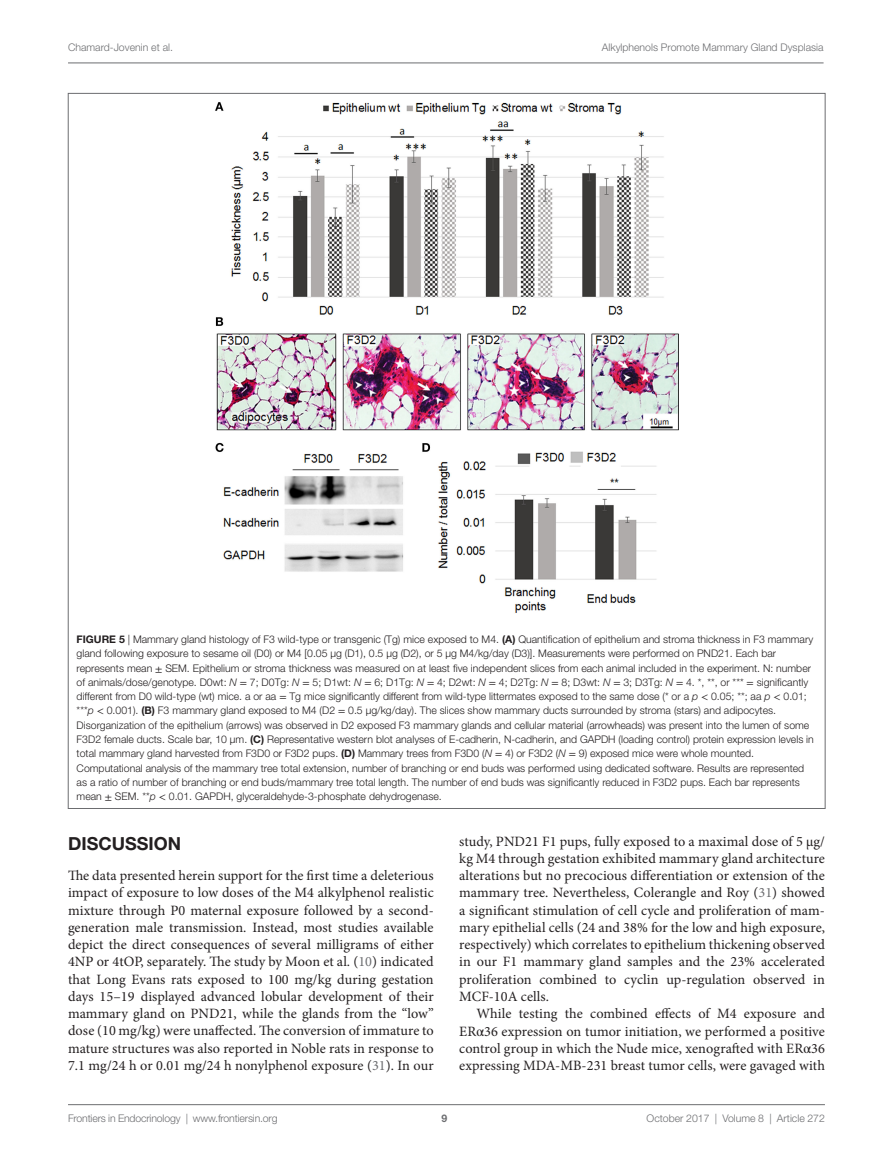
<style>
.page{position:relative;width:893px;height:1170px;background:#fff}
.page>*{position:absolute;margin:0;border:0;box-sizing:border-box;transform-origin:0 0}
.t1{font:700 18px "Helvetica Neue LT Std";color:#231f20}
.t2{font:14.25px/17.2px "Minion Pro";letter-spacing:.005em;color:#231f20;text-align:justify}
.t3{font:300 10.5px/14.2px "Helvetica Neue LT Std";color:#231f20}
.t4{font:300 10.5px "Helvetica Neue LT Std";color:#6c6d70}
.t5{font:700 10.5px "Helvetica Neue LT Std";color:#6c6d70}
.s1{font-weight:700}
.s2{font-family:"STIX General";font-weight:400}
.s3{font-style:italic}
.s4{color:#6c6d70}
.s5{font-family:"STIX General"}
</style>
<div class="page">
<img style="left:215px;top:102px;width:464px;height:511px">
<hr style="left:68px;top:1104px;width:757px;height:1px;background:#6c6d70">
<hr style="left:68px;top:63px;width:755px;height:1px;background:#6c6d70">
<p class="t4" style="left:68px;top:41px;width:107px">Chamard-Jovenin et al.</p>
<p class="t4" style="left:602px;top:41px;width:223px">Alkylphenols Promote Mammary Gland Dysplasia</p>
<p class="t3" style="left:77px;top:632px;width:739px"><span class="s1">FIG URE 5</span> | Mammary gland histology of F3 wild-type or transgenic (Tg) mice exposed to M4. <span class="s1">(A)</span> Quantification of epithelium and stroma thickness in F3 mammary gland following exposure to sesame oil (D0) or M4 [0.05 µg (D1), 0.5 µg (D2), or 5 µg M4/kg/day (D3)]. Measurements were performed on PND21. Each bar represents mean <span class="s2">±</span> SEM. Epithelium or stroma thickness was measured on at least five independent slices from each animal included in the experiment. N: number of animals/dose/genotype. D0wt: <span class="s3">N</span> <span class="s2">=</span> 7; D0Tg: <span class="s3">N</span> <span class="s2">=</span> 5; D1wt: <span class="s3">N</span> <span class="s2">=</span> 6; D1Tg: <span class="s3">N</span> <span class="s2">=</span> 4; D2wt: <span class="s3">N</span> <span class="s2">=</span> 4; D2Tg: <span class="s3">N</span> <span class="s2">=</span> 8; D3wt: <span class="s3">N</span> <span class="s2">=</span> 3; D3Tg: <span class="s3">N</span> <span class="s2">=</span> 4. *, **, or *** <span class="s2">=</span> significantly different from D0 wild-type (wt) mice. a or aa <span class="s2">=</span> Tg mice significantly different from wild-type littermates exposed to the same dose (* or a <span class="s3">p</span> <span class="s2">&lt;</span> 0.05; **; aa <span class="s3">p</span> <span class="s2">&lt;</span> 0.01; ***<span class="s3">p</span> <span class="s2">&lt;</span> 0.001). <span class="s1">(B)</span> F3 mammary gland exposed to M4 (D2 <span class="s2">=</span> 0.5 µg/kg/day). The slices show mammary ducts surrounded by stroma (stars) and adipocytes.<br>Disorganization of the epithelium (arrows) was observed in D2 exposed F3 mammary glands and cellular material (arrowheads) was present into the lumen of some F3D2 female ducts. Scale bar, 10 µm. <span class="s1">(C)</span> Representative western blot analyses of E-cadherin, N-cadherin, and GAPDH (loading control) protein expression levels in total mammary gland harvested from F3D0 or F3D2 pups. <span class="s1">(D)</span> Mammary trees from F3D0 (<span class="s3">N</span> <span class="s2">=</span> 4) or F3D2 (<span class="s3">N</span> <span class="s2">=</span> 9) exposed mice were whole mounted.<br>Computational analysis of the mammary tree total extension, number of branching or end buds was performed using dedicated software. Results are represented as a ratio of number of branching or end buds/mammary tree total length. The number of end buds was significantly reduced in F3D2 pups. Each bar represents mean <span class="s2">±</span> SEM. **<span class="s3">p</span> <span class="s2">&lt;</span> 0.01. GAPDH, glyceraldehyde-3-phosphate dehydrogenase.</p>
<h1 class="t1" style="left:68px;top:832px;width:112px">DISCUSSION</h1>
<p class="t2" style="left:68px;top:866px;width:367px">The data presented herein support for the first time a deleterious impact of exposure to low doses of the M4 alkylphenol realistic mixture through P0 maternal exposure followed by a second&shy;generation male transmission. Instead, most studies available depict the direct consequences of several milligrams of either 4NP or 4tOP, separately. The study by Moon et al. (<span class="s4">10</span>) indicated that Long Evans rats exposed to 100 mg/kg during gestation days 15–19 displayed advanced lobular development of their mammary gland on PND21, while the glands from the “low” dose (10 mg/kg) were unaffected. The conversion of immature to mature structures was also reported in Noble rats in response to 7.1 mg/24 h or 0.01 mg/24 h nonylphenol exposure (<span class="s4">31</span>). In our</p>
<p class="t2" style="left:459px;top:832px;width:367px">study, PND21 F1 pups, fully exposed to a maximal dose of 5 µg/ kg M4 through gestation exhibited mammary gland architecture alterations but no precocious differentiation or extension of the mammary tree. Nevertheless, Colerangle and Roy (<span class="s4">31</span>) showed a significant stimulation of cell cycle and proliferation of mam&shy;mary epithelial cells (24 and 38% for the low and high exposure, respectively) which correlates to epithelium thickening observed in our F1 mammary gland samples and the 23% accelerated proliferation combined to cyclin up-regulation observed in MCF-10A cells.</p>
<p class="t2" style="left:459px;top:1005px;width:367px;text-indent:17px">While testing the combined effects of M4 exposure and ER<span class="s5">α</span>36 expression on tumor initiation, we performed a positive control group in which the Nude mice, xenografted with ER<span class="s5">α</span>36 expressing MDA-MB-231 breast tumor cells, were gavaged with</p>
<p class="t4" style="left:68px;top:1111px;width:211px">Frontiers in Endocrinology | www.frontiersin.org</p>
<p class="t4" style="left:647px;top:1111px;width:180px">October 2017 | Volume 8 | Article 272</p>
<p class="t5" style="left:441px;top:1111px;width:7px">9</p>
</div>
